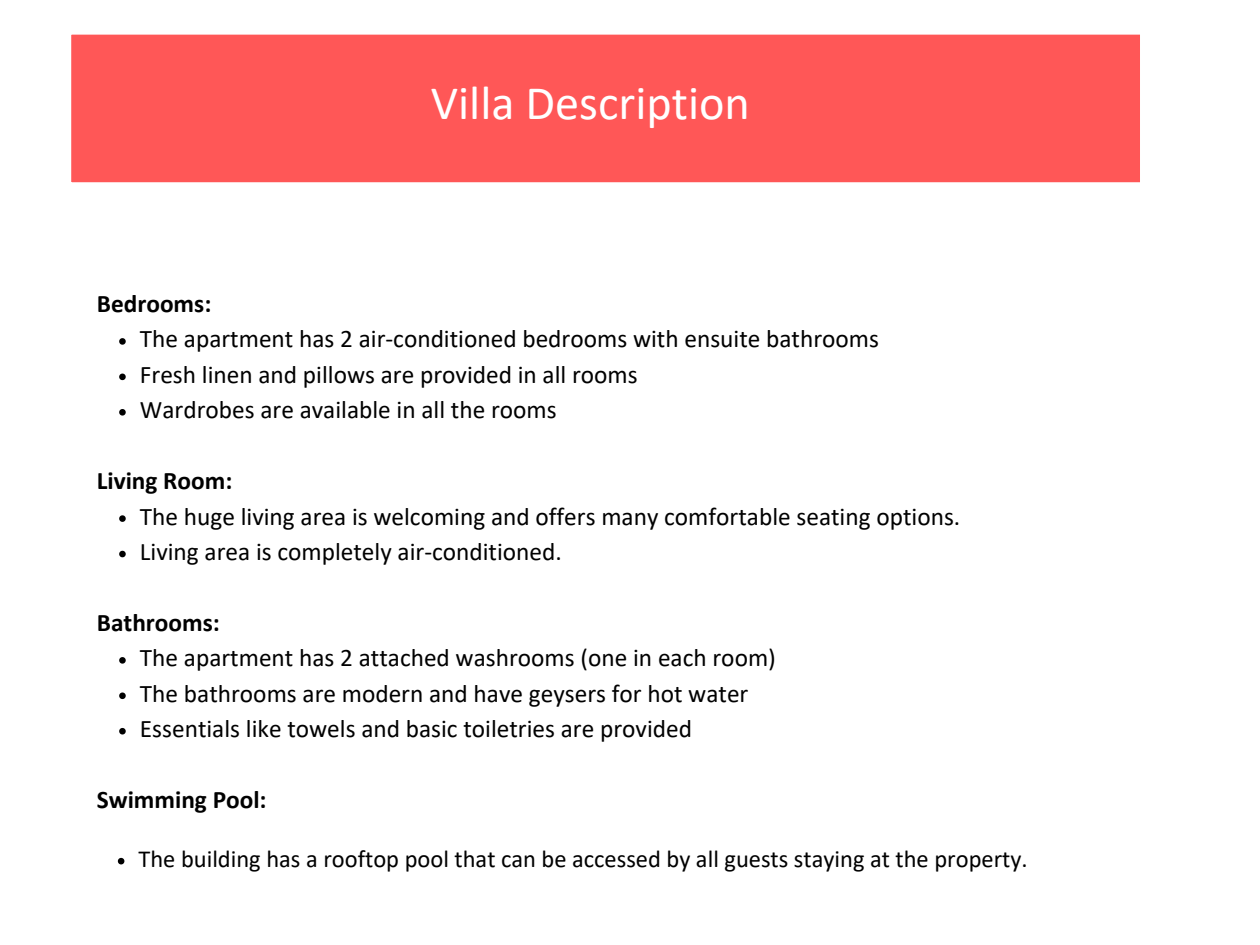
<style>
.page{position:relative;width:1260px;height:945px;background:#fff}
.page>*{position:absolute;margin:0;border:0;box-sizing:border-box;transform-origin:0 0}
.t1{font:48.3px "Calibri";color:#fff}
.t2{font:25.38px "Calibri";color:#000}
.t3{font:700 25.38px "Calibri";color:#000}
.t4{font:24.5px "Calibri";color:#000}
</style>
<div class="page">
<div style="left:69px;top:32px;width:1073px;height:152px;background:#ff5757"></div>
<div style="left:67px;top:30px;width:1077px;height:157px;border:4px solid #fff"></div>
<svg style="left:119px;top:338px;width:7px;height:7px"></svg>
<svg style="left:119px;top:374px;width:7px;height:6px"></svg>
<svg style="left:119px;top:409px;width:7px;height:7px"></svg>
<svg style="left:119px;top:515px;width:7px;height:7px"></svg>
<svg style="left:119px;top:551px;width:7px;height:6px"></svg>
<svg style="left:119px;top:657px;width:7px;height:7px"></svg>
<svg style="left:119px;top:693px;width:7px;height:6px"></svg>
<svg style="left:119px;top:728px;width:7px;height:7px"></svg>
<svg style="left:118px;top:858px;width:6px;height:6px"></svg>
<p class="t3" style="left:97px;top:293px;width:116px">Bedrooms:</p>
<p class="t1" style="left:431px;top:83px;width:321px">Villa Description</p>
<p class="t2" style="left:140px;top:328px;width:741px">The apartment has 2 air-conditioned bedrooms with ensuite bathrooms</p>
<p class="t2" style="left:140px;top:364px;width:499px">Fresh linen and pillows are provided in all rooms</p>
<p class="t2" style="left:140px;top:399px;width:418px">Wardrobes are available in all the rooms</p>
<p class="t3" style="left:97px;top:470px;width:137px">Living Room:</p>
<p class="t2" style="left:140px;top:505px;width:822px">The huge living area is welcoming and offers many comfortable seating options.</p>
<p class="t2" style="left:140px;top:541px;width:423px">Living area is completely air-conditioned.</p>
<p class="t3" style="left:97px;top:612px;width:124px">Bathrooms:</p>
<p class="t2" style="left:140px;top:647px;width:638px">The apartment has 2 attached washrooms (one in each room)</p>
<p class="t2" style="left:140px;top:683px;width:610px">The bathrooms are modern and have geysers for hot water</p>
<p class="t2" style="left:140px;top:718px;width:554px">Essentials like towels and basic toiletries are provided</p>
<p class="t3" style="left:97px;top:789px;width:171px">Swimming Pool:</p>
<p class="t4" style="left:138px;top:849px;width:891px">The building has a rooftop pool that can be accessed by all guests staying at the property.</p>
</div>
